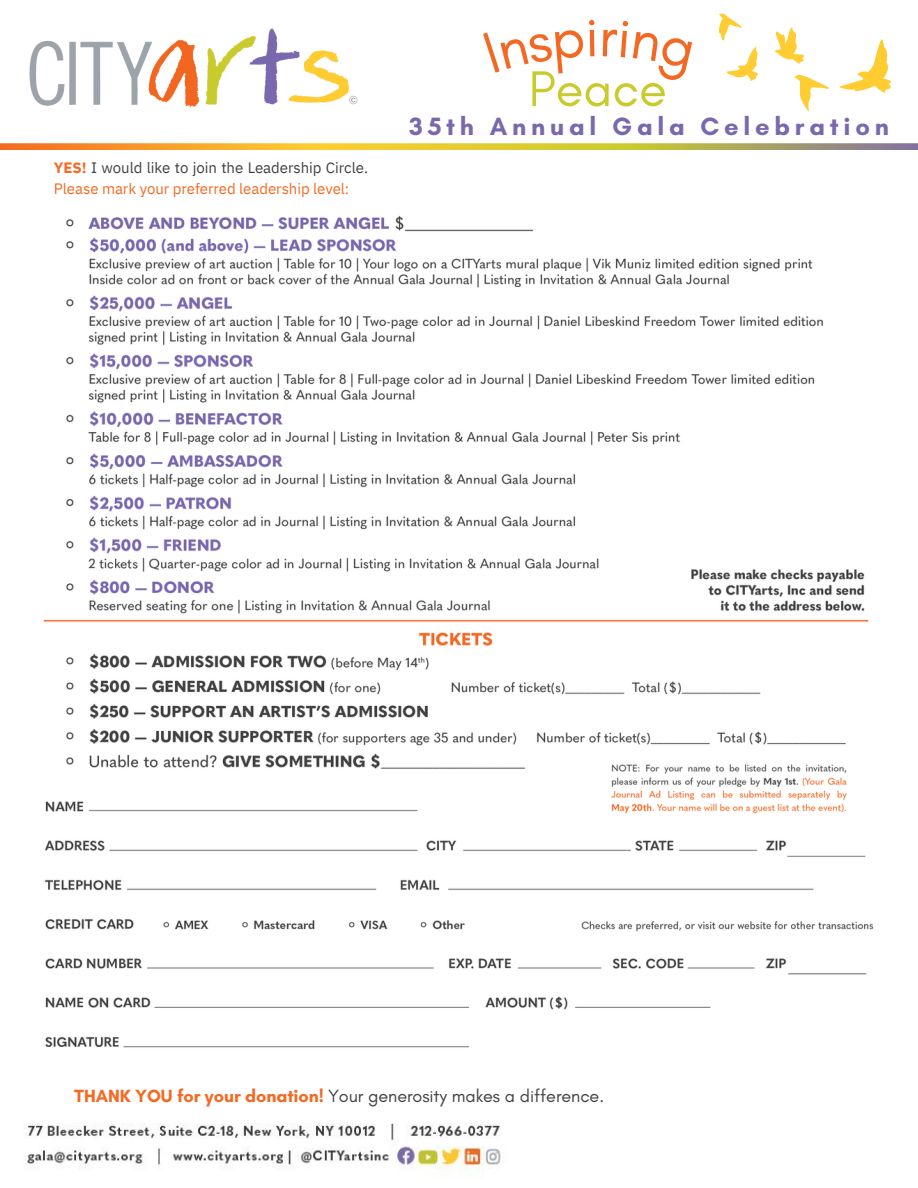
<style>
.page{position:relative;width:918px;height:1188px;background:#fff}
.page>*{position:absolute;margin:0;border:0;box-sizing:border-box;transform-origin:0 0}
.t1{font:51px "Glacial Indifference";color:#c9cb2d}
.t2{font:700 25.5px "Glacial Indifference";letter-spacing:.185em;color:#7a68ae}
.t3{font:18px "Glacial Indifference";letter-spacing:-.005em;color:#404140}
.t4{font:15px/20.2px "IBM Plex Sans";letter-spacing:-.005em;color:#f36a24}
.s1{font-weight:700}
.s2{color:#404040}
.s3{font-weight:700;color:#f36a24}
</style>
<div class="page">
<svg style="left:0;top:143px;width:918px;height:7px;background:#d8af46"></svg>
<img style="left:29px;top:28px;width:328px;height:80px">
<svg style="left:839px;top:39px;width:52px;height:54px"></svg>
<svg style="left:794px;top:75px;width:35px;height:36px"></svg>
<svg style="left:775px;top:27px;width:29px;height:37px"></svg>
<svg style="left:719px;top:14px;width:39px;height:67px"></svg>
<img style="left:26px;top:1123px;width:475px;height:51px">
<img style="left:43px;top:215px;width:831px;height:833px">
<div style="left:580px;top:204px;width:109px;height:49px;background:#fff"></div>
<h1 class="t1" style="left:529px;top:58px;width:140px">Peace</h1>
<p class="t4" style="left:54px;top:158px;width:316px"><span class="s1">YES!</span> <span class="s2">I would like to join the Leadership Circle.<br></span>Please mark your preferred leadership level:</p>
<h2 class="t2" style="left:409px;top:111px;width:481px">35th Annual Gala Celebration</h2>
<p class="t3" style="left:74px;top:1085px;width:531px"><span class="s3">THANK YOU for your donation!</span> Your generosity makes a difference.</p>
</div>
